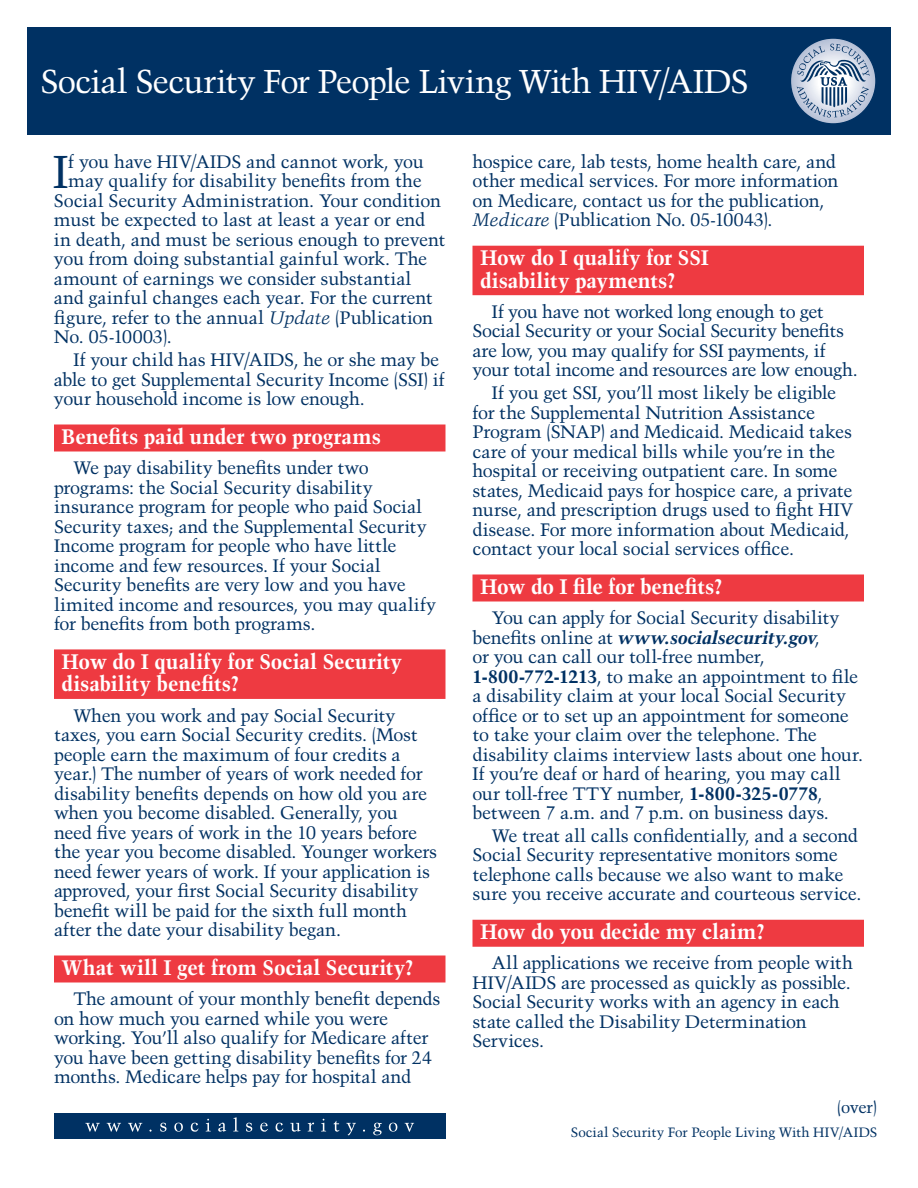
<style>
.page{position:relative;width:918px;height:1188px;background:#fff}
.page>*{position:absolute;margin:0;border:0;box-sizing:border-box;transform-origin:0 0}
.Intro_Paragraph{font:45.9px "Trump Mediaeval";color:#003163}
.Pub_Title{font:33px "Trump Mediaeval";letter-spacing:-.03em;color:#fff}
.H1-1{font:700 21px "Trump Mediaeval";letter-spacing:-.01em;color:#fff}
.H1-2{font:700 21px/22.5px "Trump Mediaeval";letter-spacing:-.005em;color:#fff}
.Paragraph{font:18px/19.5px "Trump Mediaeval";letter-spacing:-.015em;color:#003163}
.Intro_Paragraph-2{font:18px "Trump Mediaeval";letter-spacing:-.01em;color:#003163}
.t1{font:16.5px "Trump Mediaeval";color:#003163}
.Pub_Title_Small{font:13.5px "Trump Mediaeval";letter-spacing:.005em;color:#003163}
.s1{font-style:italic}
.s2{font-weight:700;font-style:italic}
.s3{font-weight:700}
</style>
<div class="page">
<div style="left:27px;top:27px;width:864px;height:108px;background:#003163"></div>
<div style="left:54px;top:1114px;width:392px;height:25px;background:#003163"></div>
<svg style="left:85px;top:1117px;width:329px;height:19px"></svg>
<svg style="left:790px;top:38px;width:86px;height:86px"></svg>
<svg style="left:797px;top:44px;width:73px;height:74px;background:#9eafc5"></svg>
<div style="left:54px;top:424px;width:392px;height:28px;background:#ee3a41"></div>
<div style="left:54px;top:649px;width:392px;height:50px;background:#ee3a41"></div>
<div style="left:54px;top:956px;width:392px;height:26px;background:#ee3a41"></div>
<div style="left:472px;top:246px;width:392px;height:49px;background:#ee3a41"></div>
<div style="left:472px;top:574px;width:392px;height:28px;background:#ee3a41"></div>
<div style="left:472px;top:920px;width:392px;height:27px;background:#ee3a41"></div>
<p class="Pub_Title" style="left:40px;top:61px;width:710px">Social Security For People Living With HIV/AIDS</p>
<p class="Intro_Paragraph" style="left:53px;top:144px;width:17px">I</p>
<p class="Intro_Paragraph-2" style="left:68px;top:151px;width:357px">f you have HIV/AIDS and cannot work, you</p>
<p class="Intro_Paragraph-2" style="left:68px;top:170px;width:355px">may qualify for disability benefits from the</p>
<p class="Intro_Paragraph-2" style="left:54px;top:190px;width:389px">Social Security Administration. Your condition</p>
<p class="Intro_Paragraph-2" style="left:54px;top:209px;width:373px">must be expected to last at least a year or end</p>
<p class="Intro_Paragraph-2" style="left:54px;top:229px;width:393px">in death, and must be serious enough to prevent</p>
<p class="Intro_Paragraph-2" style="left:54px;top:248px;width:375px">you from doing substantial gainful work. The</p>
<p class="Intro_Paragraph-2" style="left:54px;top:268px;width:359px">amount of earnings we consider substantial</p>
<p class="Intro_Paragraph-2" style="left:54px;top:287px;width:380px">and gainful changes each year. For the current</p>
<p class="Intro_Paragraph-2" style="left:54px;top:307px;width:381px">figure, refer to the annual <span class="s1">Update</span> (Publication</p>
<p class="Intro_Paragraph-2" style="left:54px;top:326px;width:119px">No. 05-10003).</p>
<p class="Paragraph" style="left:54px;top:350px;width:392px;text-indent:19px">If your child has HIV/AIDS, he or she may be able to get Supplemental Security Income (SSI) if your household income is low enough.</p>
<p class="H1-1" style="left:62px;top:423px;width:321px">Benefits paid under two programs</p>
<p class="Paragraph" style="left:54px;top:458px;width:384px;text-indent:19px">We pay disability benefits under two programs: the Social Security disability insurance program for people who paid Social Security taxes; and the Supplemental Security Income program for people who have little income and few resources. If your Social Security benefits are very low and you have limited income and resources, you may qualify for benefits from both programs.</p>
<p class="H1-2" style="left:62px;top:650px;width:342px">How do I qualify for Social Security disability benefits?</p>
<p class="Paragraph" style="left:54px;top:705px;width:385px;text-indent:19px">When you work and pay Social Security taxes, you earn Social Security credits. (Most people earn the maximum of four credits a year.) The number of years of work needed for disability benefits depends on how old you are when you become disabled. Generally, you need five years of work in the 10 years before the year you become disabled. Younger workers need fewer years of work. If your application is approved, your first Social Security disability benefit will be paid for the sixth full month after the date your disability began.</p>
<p class="H1-1" style="left:62px;top:954px;width:354px">What will I get from Social Security?</p>
<p class="Paragraph" style="left:54px;top:989px;width:388px;text-indent:19px">The amount of your monthly benefit depends on how much you earned while you were working. You’ll also qualify for Medicare after you have been getting disability benefits for 24 months. Medicare helps pay for hospital and</p>
<p class="Paragraph" style="left:472px;top:152px;width:368px">hospice care, lab tests, home health care, and other medical services. For more information on Medicare, contact us for the publication, <span class="s1">Medicare</span> (Publication No. 05-10043).</p>
<p class="H1-2" style="left:480px;top:246px;width:230px">How do I qualify for SSI disability payments?</p>
<p class="Paragraph" style="left:472px;top:302px;width:387px;text-indent:19px">If you have not worked long enough to get Social Security or your Social Security benefits are low, you may qualify for SSI payments, if your total income and resources are low enough.</p>
<p class="Paragraph" style="left:472px;top:383px;width:382px;text-indent:19px">If you get SSI, you’ll most likely be eligible for the Supplemental Nutrition Assistance Program (SNAP) and Medicaid. Medicaid takes care of your medical bills while you’re in the hospital or receiving outpatient care. In some states, Medicaid pays for hospice care, a private nurse, and prescription drugs used to fight HIV disease. For more information about Medicaid, contact your local social services office.</p>
<p class="H1-1" style="left:480px;top:573px;width:244px">How do I file for benefits?</p>
<p class="Paragraph" style="left:472px;top:608px;width:392px;text-indent:19px">You can apply for Social Security disability benefits online at <span class="s2">www.socialsecurity.gov</span>,<br>or you can call our toll-free number, <span class="s3">1-800-772-1213</span>, to make an appointment to file a disability claim at your local Social Security office or to set up an appointment for someone to take your claim over the telephone. The disability claims interview lasts about one hour.<br>If you’re deaf or hard of hearing, you may call our toll-free TTY number, <span class="s3">1-800-325-0778</span>, between 7 a.m. and 7 p.m. on business days.</p>
<p class="Paragraph" style="left:472px;top:826px;width:391px;text-indent:19px">We treat all calls confidentially, and a second Social Security representative monitors some telephone calls because we also want to make sure you receive accurate and courteous service.</p>
<p class="H1-1" style="left:480px;top:919px;width:287px">How do you decide my claim?</p>
<p class="Paragraph" style="left:472px;top:953px;width:382px;text-indent:19px">All applications we receive from people with HIV/AIDS are processed as quickly as possible.<br>Social Security works with an agency in each state called the Disability Determination Services.</p>
<p class="t1" style="left:837px;top:1097px;width:41px">(over)</p>
<p class="Pub_Title_Small" style="left:571px;top:1124px;width:308px">Social Security For People Living With HIV/AIDS</p>
</div>
